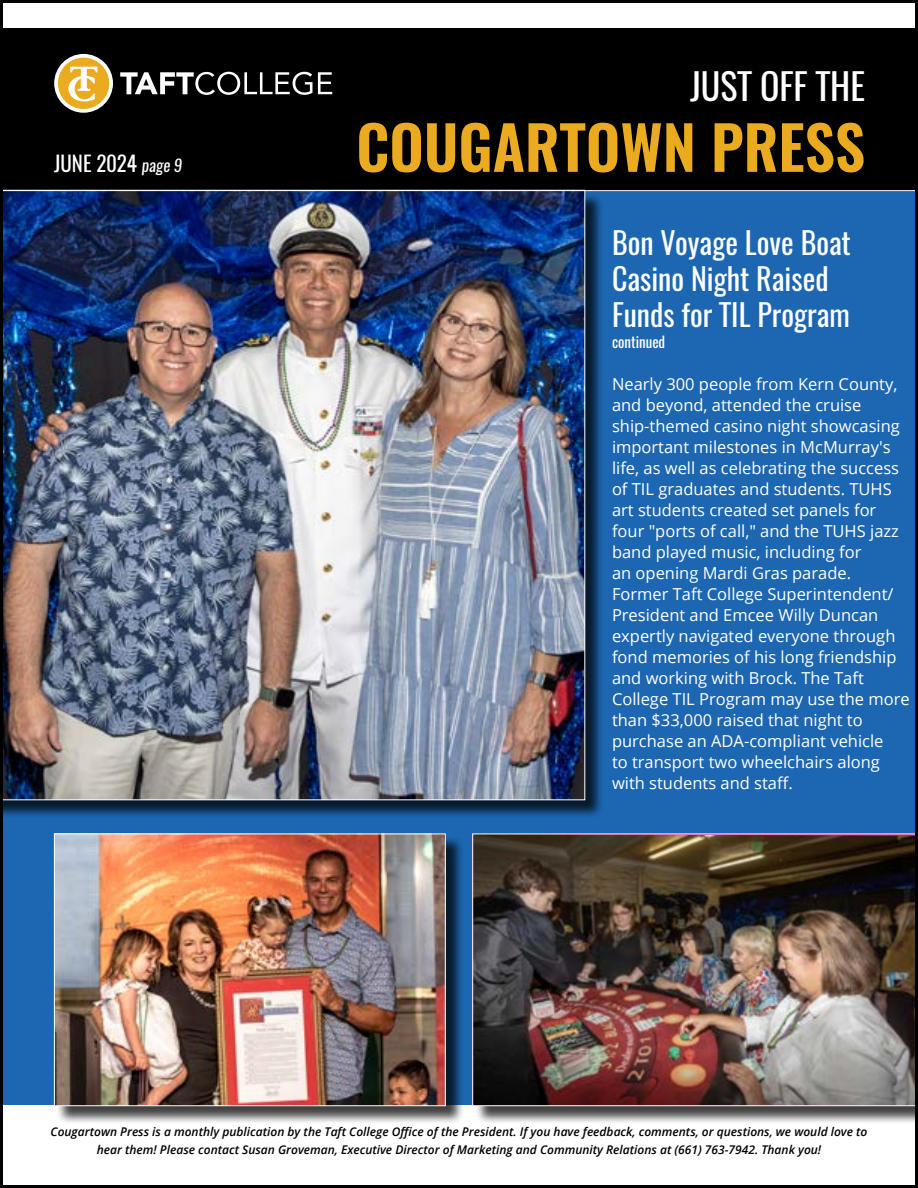
<style>
.page{position:relative;width:918px;height:1188px;background:#fff}
.page>*{position:absolute;margin:0;border:0;box-sizing:border-box;transform-origin:0 0}
.t1{font:600 60px "Oswald";color:#ebab21}
.t2{font:36px "Oswald";color:#fff}
.t3{font:30px/36px "Oswald";color:#fff}
.t4{font:21px "Oswald";color:#fff}
.t5{font:16.5px/21px "Open Sans";color:#fff}
.t6{font:15px "Oswald";color:#fff}
.t7{font:italic 600 12px/18px "Open Sans";color:#000;text-align:center}
.s1{font-style:italic;font-size:16.5px}
</style>
<div class="page">
<div style="left:0;top:184px;width:918px;height:1004px;background:#1d67b2"></div>
<div style="left:0;top:1106px;width:918px;height:82px;background:#fff"></div>
<div style="left:0;top:28px;width:918px;height:162px;background:#000"></div>
<svg style="left:120px;top:72px;width:192px;height:23px"></svg>
<svg style="left:318px;top:72px;width:14px;height:22px"></svg>
<svg style="left:54px;top:54px;width:59px;height:59px"></svg>
<div style="left:0;top:193px;width:604px;height:625px;background:#000;opacity:.75"></div>
<img style="left:4px;top:191px;width:581px;height:609px">
<div style="left:57px;top:836px;width:408px;height:288px;background:#000;opacity:.75"></div>
<img style="left:56px;top:836px;width:388px;height:268px">
<div style="left:54px;top:834px;width:392px;height:272px;border:1px solid #fff"></div>
<div style="left:475px;top:836px;width:443px;height:288px;background:#000;opacity:.75"></div>
<img style="left:474px;top:836px;width:440px;height:268px">
<hr style="left:0;top:190px;width:918px;height:1px;background:#fff">
<p class="t4" style="left:54px;top:149px;width:130px">JUNE 2024 <span class="s1">page 9</span></p>
<h2 class="t2" style="left:690px;top:62px;width:177px">JUST OFF THE</h2>
<h1 class="t1" style="left:356px;top:106px;width:510px">COUGARTOWN PRESS</h1>
<h3 class="t3" style="left:612px;top:225px;width:240px">Bon Voyage Love Boat<br>Casino Night Raised<br>Funds for TIL Program</h3>
<p class="t6" style="left:612px;top:332px;width:55px">continued</p>
<p class="t5" style="left:612px;top:373px;width:299px">Nearly 300 people from Kern County, and beyond, attended the cruise ship-themed casino night showcasing important milestones in McMurray's life, as well as celebrating the success of TIL graduates and students. TUHS art students created set panels for four "ports of call," and the TUHS jazz band played music, including for<br>an opening Mardi Gras parade.<br>Former Taft College Superintendent/ President and Emcee Willy Duncan expertly navigated everyone through fond memories of his long friendship and working with Brock. The Taft College TIL Program may use the more than $33,000 raised that night to purchase an ADA-compliant vehicle<br>to transport two wheelchairs along with students and staff.</p>
<p class="t7" style="left:51px;top:1122px;width:819px">Cougartown Press is a monthly publication by the Taft College Office of the President. If you have feedback, comments, or questions, we would love to hear them! Please contact Susan Groveman, Executive Director of Marketing and Community Relations at (661) 763-7942. Thank you!</p>
</div>
